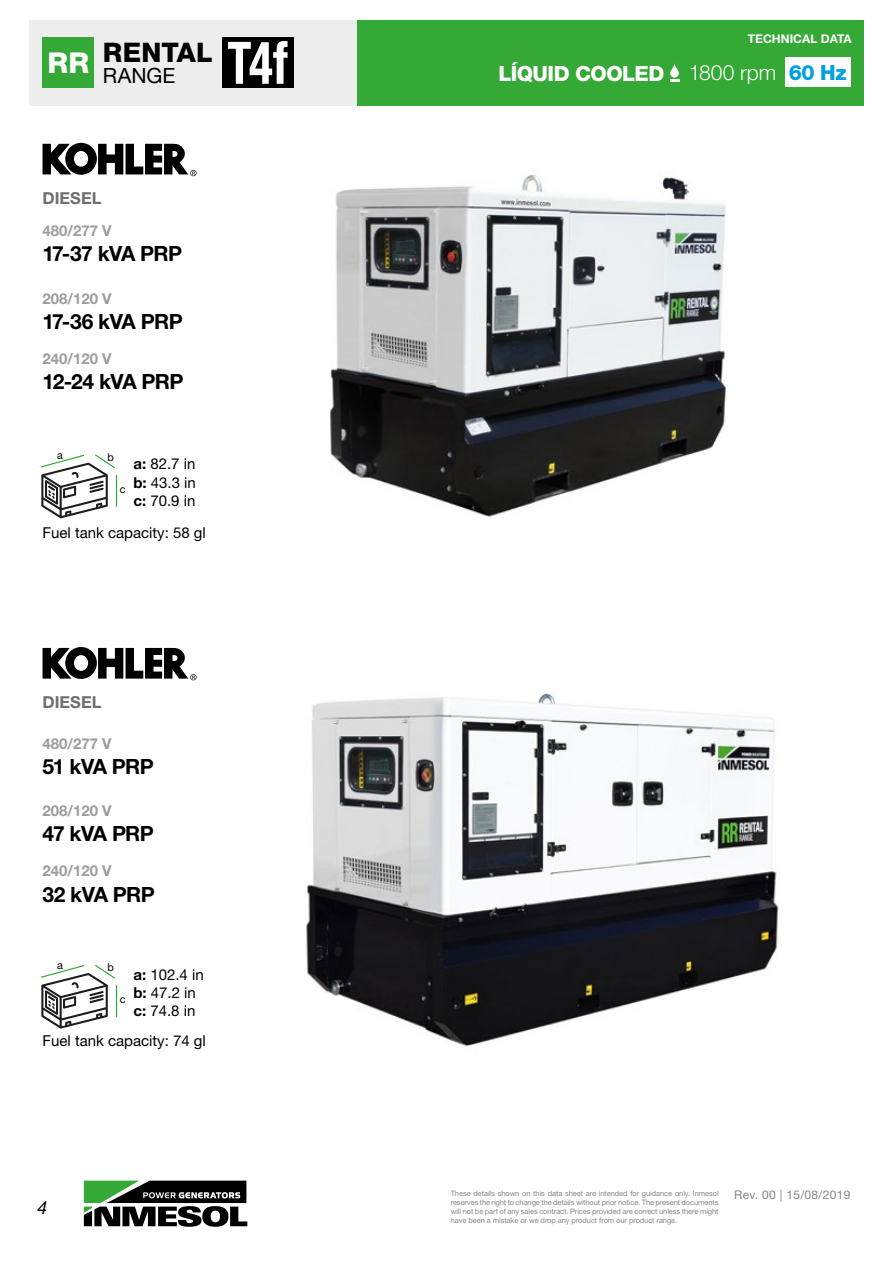
<style>
.page{position:relative;width:893px;height:1263px;background:#fff}
.page>*{position:absolute;margin:0;border:0;box-sizing:border-box;transform-origin:0 0}
.t1{font:800 27px "Helvetica Neue LT Std";letter-spacing:.01em;color:#000}
.t2{font:700 21px "Helvetica Neue LT Std";letter-spacing:-.035em;color:#000}
.t3{font:800 21px "Helvetica Neue LT Std";letter-spacing:-.025em;color:#fff}
.t4{font:21px "Helvetica Neue LT Std";color:#000}
.t5{font:800 21px "Helvetica Neue LT Std";color:#009fe3}
.t6{font:italic 18px "Helvetica Neue LT Std";color:#000}
.t7{font:700 16.5px "Helvetica Neue LT Std";color:#706f6f}
.t8{font:15px/18px "Helvetica Neue LT Std";color:#000;text-align:justify}
.t9{font:700 15px "Helvetica Neue LT Std";color:#9d9d9c}
.t10{font:12px "Helvetica Neue LT Std";letter-spacing:.025em;color:#878787}
.t11{font:700 12px "Helvetica Neue LT Std";color:#fff}
.t12{font:10.8px "Helvetica Neue LT Std";color:#000}
.t13{font:7.5px/9px "Helvetica Neue LT Std";letter-spacing:-.01em;color:#878787;text-align:justify}
.s1{font-weight:700}
.s2{font-weight:300}
</style>
<div class="page">
<svg style="left:84px;top:1180px;width:163px;height:47px"></svg>
<div style="left:30px;top:20px;width:327px;height:85px;background:#ededed"></div>
<div style="left:357px;top:20px;width:506px;height:85px;background:#35a936"></div>
<svg style="left:670px;top:63px;width:9px;height:15px"></svg>
<svg style="left:670px;top:79px;width:9px;height:2px"></svg>
<div style="left:43px;top:38px;width:51px;height:50px;background:#35a936"></div>
<div style="left:785px;top:57px;width:65px;height:30px;background:#fff"></div>
<div style="left:223px;top:37px;width:71px;height:51px;background:#000"></div>
<svg style="left:228px;top:41px;width:60px;height:43px"></svg>
<img style="left:330px;top:175px;width:396px;height:342px">
<img style="left:306px;top:692px;width:473px;height:355px">
<svg style="left:43px;top:143px;width:153px;height:33px"></svg>
<svg style="left:43px;top:647px;width:153px;height:33px"></svg>
<hr style="left:116px;top:475px;width:1px;height:32px;background:#35a936">
<svg style="left:41px;top:454px;width:75px;height:64px"></svg>
<hr style="left:116px;top:985px;width:1px;height:32px;background:#35a936">
<svg style="left:41px;top:964px;width:75px;height:64px"></svg>
<h1 class="t1" style="left:103px;top:36px;width:111px">RENTAL</h1>
<h2 class="t4" style="left:48px;top:63px;width:129px"><sup>RR</sup> RANGE</h2>
<h3 class="t7" style="left:43px;top:188px;width:60px">DIESEL</h3>
<h3 class="t9" style="left:43px;top:221px;width:71px">480/277 V</h3>
<h2 class="t2" style="left:43px;top:241px;width:141px">17-37 kVA PRP</h2>
<h3 class="t9" style="left:43px;top:289px;width:71px">208/120 V</h3>
<h2 class="t2" style="left:43px;top:308px;width:142px">17-36 kVA PRP</h2>
<h3 class="t9" style="left:43px;top:349px;width:71px">240/120 V</h3>
<h2 class="t2" style="left:43px;top:368px;width:142px">12-24 kVA PRP</h2>
<h3 class="t12" style="left:57px;top:448px;width:7px">a</h3>
<h3 class="t12" style="left:107px;top:451px;width:8px">b</h3>
<h3 class="t8" style="left:133px;top:455px;width:64px"><span class="s1">a:</span> 82.7 in <span class="s1">b:</span> 43.3 in <span class="s1">c:</span> 70.9 in</h3>
<h3 class="t8" style="left:43px;top:523px;width:165px">Fuel tank capacity: 58 gl</h3>
<h3 class="t12" style="left:120px;top:483px;width:7px">c</h3>
<h3 class="t7" style="left:43px;top:692px;width:60px">DIESEL</h3>
<h3 class="t9" style="left:43px;top:734px;width:71px">480/277 V</h3>
<h2 class="t2" style="left:43px;top:753px;width:113px">51 kVA PRP</h2>
<h3 class="t9" style="left:43px;top:801px;width:71px">208/120 V</h3>
<h2 class="t2" style="left:43px;top:821px;width:113px">47 kVA PRP</h2>
<h3 class="t9" style="left:43px;top:862px;width:71px">240/120 V</h3>
<h2 class="t2" style="left:43px;top:881px;width:114px">32 kVA PRP</h2>
<h3 class="t12" style="left:57px;top:958px;width:7px">a</h3>
<h3 class="t12" style="left:107px;top:961px;width:8px">b</h3>
<h3 class="t12" style="left:120px;top:993px;width:7px">c</h3>
<h3 class="t8" style="left:133px;top:965px;width:72px;text-align:left"><span class="s1">a:</span> 102.4 in <span class="s1">b:</span> 47.2 in <span class="s1">c:</span> 74.8 in</h3>
<h3 class="t8" style="left:43px;top:1032px;width:165px">Fuel tank capacity: 74 gl</h3>
<h3 class="t11" style="left:748px;top:31px;width:105px">TECHNICAL DATA</h3>
<h2 class="t3" style="left:498px;top:61px;width:280px">LÍQUID COOLED <span class="s2">1800 rpm</span></h2>
<h2 class="t5" style="left:789px;top:60px;width:60px">60 Hz</h2>
<h3 class="t6" style="left:38px;top:1197px;width:12px">4</h3>
<p class="t13" style="left:451px;top:1189px;width:269px">These details shown on this data sheet are intended for guidance only. Inmesol reserves the right to change the details without prior notice. The present documents will not be part of any sales contract. Prices provided are correct unless there might have been a mistake or we drop any product from our product range.</p>
<h3 class="t10" style="left:734px;top:1188px;width:118px">Rev. 00 | 15/08/2019</h3>
</div>
